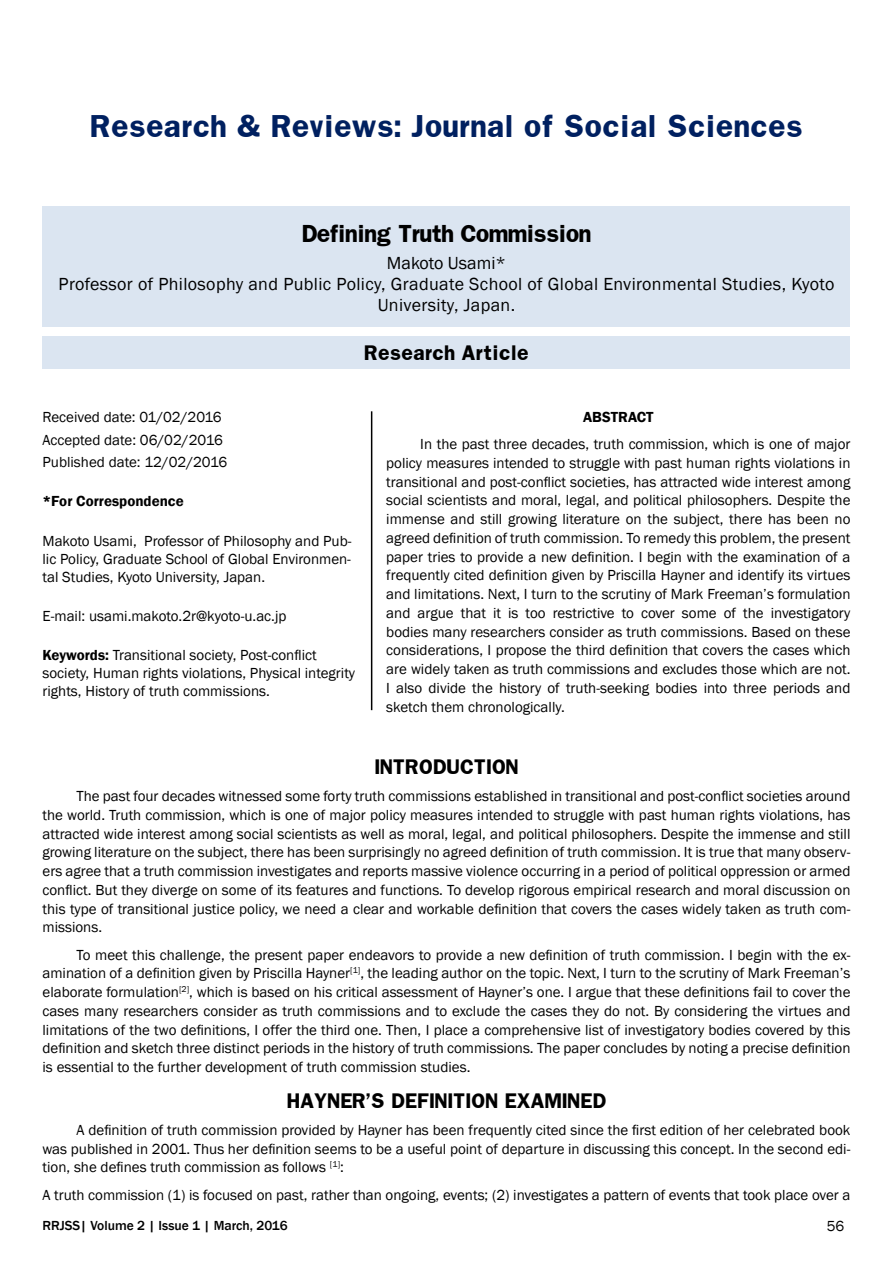
<style>
.page{position:relative;width:893px;height:1263px;background:#fff}
.page>*{position:absolute;margin:0;border:0;box-sizing:border-box;transform-origin:0 0}
.t1{font:700 27px "Franklin";color:#002060}
.t2{font:700 21px "Franklin";letter-spacing:-.04em;color:#000}
.t3{font:18px/21px "Franklin Gothic";letter-spacing:.02em;color:#000;text-align:center}
.t4{font:700 18px "Franklin";color:#000}
.t5{font:15px/18.8px "Franklin Gothic";color:#000;text-align:justify}
.t6{font:600 15px "Franklin Gothic";color:#000}
.t7{font:500 13.5px "Franklin Gothic";color:#000}
.s1{font-weight:600}
</style>
<div class="page">
<div style="left:43px;top:206px;width:807px;height:121px;background:#dbe5f1"></div>
<div style="left:43px;top:336px;width:807px;height:33px;background:#dbe5f1"></div>
<hr style="left:371px;top:411px;width:1px;height:299px;background:#000">
<h1 class="t1" style="left:90px;top:108px;width:714px">Research &amp; Reviews: Journal of Social Sciences</h1>
<h2 class="t2" style="left:301px;top:219px;width:292px">Defining Truth Commission</h2>
<p class="t3" style="left:59px;top:253px;width:777px">Makoto Usami*<br>Professor of Philosophy and Public Policy, Graduate School of Global Environmental Studies, Kyoto<br>University, Japan.</p>
<p class="t4" style="left:364px;top:341px;width:166px">Research Article</p>
<p class="t5" style="left:43px;top:406px;width:186px;line-height:22.5px;text-align:left">Received date: 01/02/2016<br>Accepted date: 06/02/2016<br>Published date: 12/02/2016</p>
<p class="t6" style="left:43px;top:492px;width:143px">*For Correspondence</p>
<p class="t5" style="left:43px;top:532px;width:310px;line-height:18px">Makoto Usami, Professor of Philosophy and Pub&shy;lic Policy, Graduate School of Global Environmen&shy;tal Studies, Kyoto University, Japan.</p>
<p class="t5" style="left:43px;top:607px;width:245px">E-mail: usami.makoto.2r@kyoto-u.ac.jp</p>
<p class="t5" style="left:43px;top:646px;width:314px;line-height:18px;text-align:left"><span class="s1">Keywords:</span> Transitional society, Post-conflict society, Human rights violations, Physical integrity rights, History of truth commissions.</p>
<p class="t6" style="left:583px;top:408px;width:72px">ABSTRACT</p>
<p class="t5" style="left:386px;top:435px;width:466px;text-indent:34px">In the past three decades, truth commission, which is one of major policy measures intended to struggle with past human rights violations in transitional and post-conflict societies, has attracted wide interest among social scientists and moral, legal, and political philosophers. Despite the immense and still growing literature on the subject, there has been no agreed definition of truth commission. To remedy this problem, the present paper tries to provide a new definition. I begin with the examination of a frequently cited definition given by Priscilla Hayner and identify its virtues and limitations. Next, I turn to the scrutiny of Mark Freeman’s formulation and argue that it is too restrictive to cover some of the investigatory bodies many researchers consider as truth commissions. Based on these considerations, I propose the third definition that covers the cases which are widely taken as truth commissions and excludes those which are not.<br>I also divide the history of truth-seeking bodies into three periods and sketch them chronologically.</p>
<p class="t4" style="left:374px;top:754px;width:146px">INTRODUCTION</p>
<p class="t5" style="left:43px;top:787px;width:809px;text-indent:34px">The past four decades witnessed some forty truth commissions established in transitional and post-conflict societies around the world. Truth commission, which is one of major policy measures intended to struggle with past human rights violations, has attracted wide interest among social scientists as well as moral, legal, and political philosophers. Despite the immense and still growing literature on the subject, there has been surprisingly no agreed definition of truth commission. It is true that many observ&shy;ers agree that a truth commission investigates and reports massive violence occurring in a period of political oppression or armed conflict. But they diverge on some of its features and functions. To develop rigorous empirical research and moral discussion on this type of transitional justice policy, we need a clear and workable definition that covers the cases widely taken as truth com&shy;missions.</p>
<p class="t5" style="left:43px;top:946px;width:809px;text-indent:34px">To meet this challenge, the present paper endeavors to provide a new definition of truth commission. I begin with the ex&shy;amination of a definition given by Priscilla Hayner<sup>[1]</sup>, the leading author on the topic. Next, I turn to the scrutiny of Mark Freeman’s elaborate formulation<sup>[2]</sup>, which is based on his critical assessment of Hayner’s one. I argue that these definitions fail to cover the cases many researchers consider as truth commissions and to exclude the cases they do not. By considering the virtues and limitations of the two definitions, I offer the third one. Then, I place a comprehensive list of investigatory bodies covered by this definition and sketch three distinct periods in the history of truth commissions. The paper concludes by noting a precise definition is essential to the further development of truth commission studies.</p>
<p class="t4" style="left:287px;top:1088px;width:321px">HAYNER’S DEFINITION EXAMINED</p>
<p class="t5" style="left:43px;top:1121px;width:809px;text-indent:34px">A definition of truth commission provided by Hayner has been frequently cited since the first edition of her celebrated book was published in 2001. Thus her definition seems to be a useful point of departure in discussing this concept. In the second edi&shy;tion, she defines truth commission as follows <sup>[1]</sup>:</p>
<p class="t5" style="left:43px;top:1186px;width:809px">A truth commission (1) is focused on past, rather than ongoing, events; (2) investigates a pattern of events that took place over a</p>
<p class="t7" style="left:43px;top:1217px;width:247px">RRJSS| Volume 2 | Issue 1 | March, 2016</p>
<p class="t5" style="left:827px;top:1217px;width:19px">56</p>
</div>
